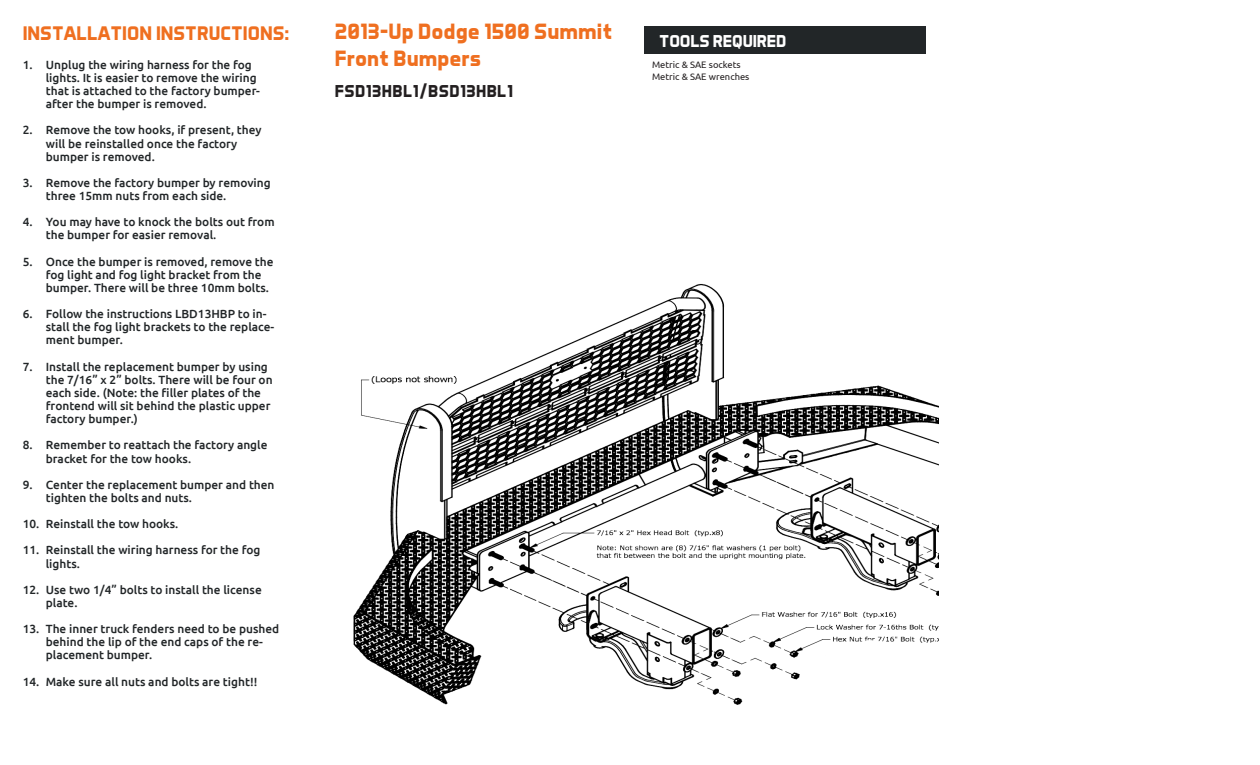
<style>
.page{position:relative;width:1260px;height:765px;background:#fff}
.page>*{position:absolute;margin:0;border:0;box-sizing:border-box;transform-origin:0 0}
.t1{font:700 22.5px/27px "Aero Matics";color:#ef6f20}
.t2{font:700 20px "Aero Matics Display";color:#ef6f20}
.t3{font:700 17.5px "Aero Matics";letter-spacing:.02em;color:#231f20}
.t4{font:700 17.5px "Aero Matics";letter-spacing:-.01em;color:#fff}
.t5{font:500 11.88px/13.1px "Ubuntu";color:#222628}
.t6{font:9.38px "Ubuntu";color:#231f20}
</style>
<div class="page">
<img style="left:353px;top:284px;width:586px;height:421px">
<div style="left:644px;top:26px;width:281px;height:28px;background:#222628"></div>
<p class="t2" style="left:23px;top:21px;width:268px">INSTALLATION INSTRUCTIONS:</p>
<p class="t5" style="left:46px;top:58px;width:216px">Unplug the wiring harness for the fog lights. It is easier to remove the wiring that is attached to the factory bumper&shy;after the bumper is removed.</p>
<p class="t5" style="left:46px;top:123px;width:217px">Remove the tow hooks, if present, they will be reinstalled once the factory bumper is removed.</p>
<p class="t5" style="left:46px;top:176px;width:227px">Remove the factory bumper by removing three 15mm nuts from each side.</p>
<p class="t5" style="left:46px;top:215px;width:230px">You may have to knock the bolts out from the bumper for easier removal.</p>
<p class="t5" style="left:46px;top:255px;width:229px">Once the bumper is removed, remove the fog light and fog light bracket from the bumper. There will be three 10mm bolts.</p>
<p class="t5" style="left:46px;top:307px;width:230px">Follow the instructions LBD13HBP to in&shy;stall the fog light brackets to the replace&shy;ment bumper.</p>
<p class="t5" style="left:46px;top:360px;width:228px">Install the replacement bumper by using the 7/16” x 2” bolts. There will be four on each side. (Note: the filler plates of the frontend will sit behind the plastic upper factory bumper.)</p>
<p class="t5" style="left:46px;top:438px;width:223px">Remember to reattach the factory angle bracket for the tow hooks.</p>
<p class="t5" style="left:46px;top:478px;width:230px">Center the replacement bumper and then tighten the bolts and nuts.</p>
<p class="t5" style="left:46px;top:517px;width:134px">Reinstall the tow hooks.</p>
<p class="t5" style="left:46px;top:543px;width:216px">Reinstall the wiring harness for the fog lights.</p>
<p class="t5" style="left:46px;top:583px;width:217px">Use two 1/4” bolts to install the license plate.</p>
<p class="t5" style="left:46px;top:622px;width:235px">The inner truck fenders need to be pushed behind the lip of the end caps of the re&shy;placement bumper.</p>
<p class="t5" style="left:46px;top:675px;width:213px">Make sure all nuts and bolts are tight!!</p>
<p class="t5" style="left:23px;top:58px;width:11px">1.</p>
<p class="t5" style="left:23px;top:123px;width:11px">2.</p>
<p class="t5" style="left:23px;top:176px;width:11px">3.</p>
<p class="t5" style="left:23px;top:215px;width:11px">4.</p>
<p class="t5" style="left:23px;top:255px;width:11px">5.</p>
<p class="t5" style="left:23px;top:307px;width:11px">6.</p>
<p class="t5" style="left:23px;top:360px;width:11px">7.</p>
<p class="t5" style="left:23px;top:438px;width:11px">8.</p>
<p class="t5" style="left:23px;top:478px;width:11px">9.</p>
<p class="t5" style="left:23px;top:517px;width:18px">10.</p>
<p class="t5" style="left:23px;top:543px;width:18px">11.</p>
<p class="t5" style="left:23px;top:583px;width:18px">12.</p>
<p class="t5" style="left:23px;top:622px;width:18px">13.</p>
<p class="t5" style="left:23px;top:675px;width:18px">14.</p>
<p class="t1" style="left:335px;top:17px;width:279px">2013-Up Dodge 1500 Summit<br>Front Bumpers</p>
<p class="t3" style="left:335px;top:80px;width:180px">FSD13HBL1/BSD13HBL1</p>
<p class="t4" style="left:659px;top:30px;width:129px">TOOLS REQUIRED</p>
<p class="t6" style="left:652px;top:59px;width:90px">Metric &amp; SAE sockets</p>
<p class="t6" style="left:652px;top:70px;width:99px">Metric &amp; SAE wrenches</p>
</div>
